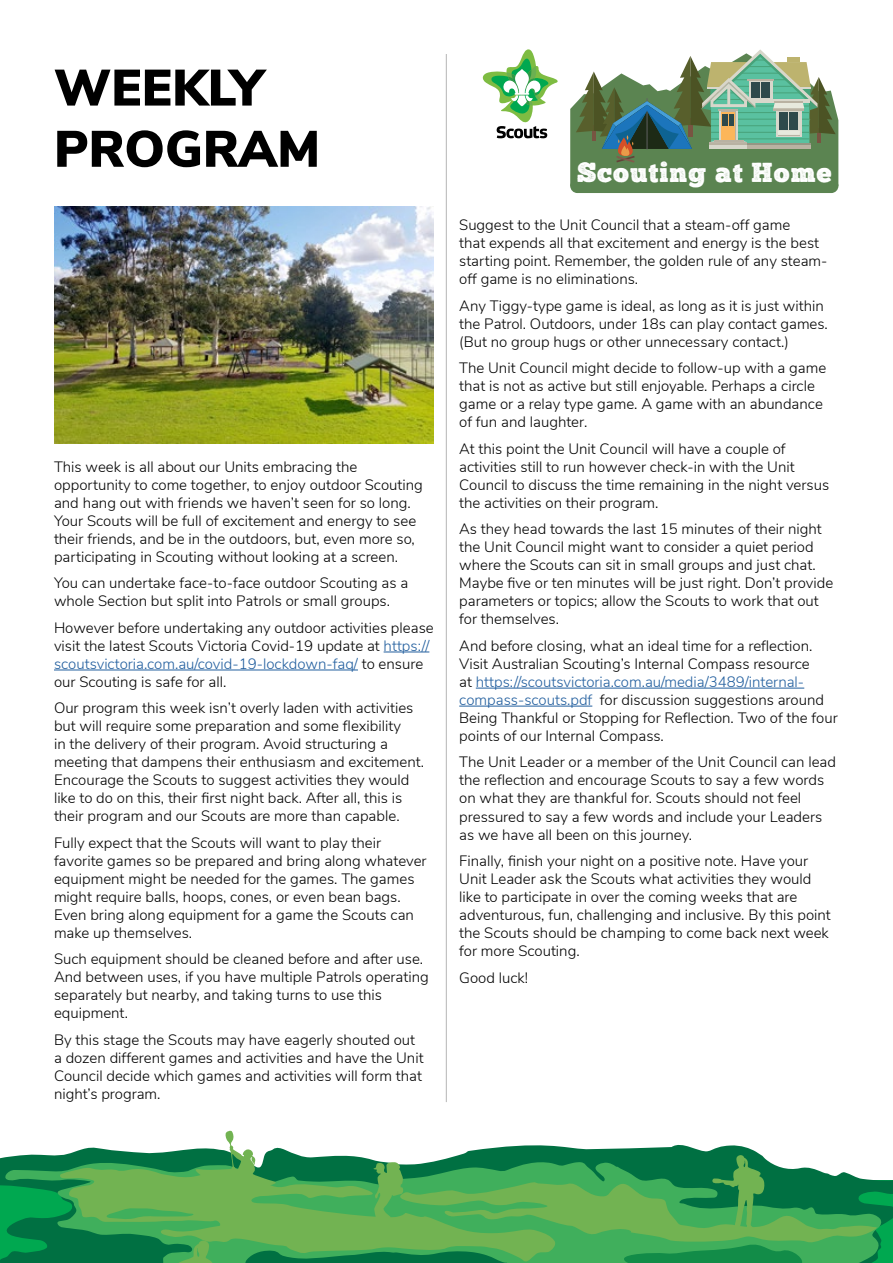
<style>
.page{position:relative;width:893px;height:1263px;background:#fff}
.page>*{position:absolute;margin:0;border:0;box-sizing:border-box;transform-origin:0 0}
.t1{font:900 51px/61.2px "Nunito Sans";color:#000}
.t2{font:27.75px "Chunk Five Print";letter-spacing:.035em;color:#fff}
.t3{font:300 15px/18px "Nunito Sans";color:#000}
.s1{color:#215e9e}
</style>
<div class="page">
<svg style="left:0;top:1145px;width:893px;height:118px"></svg>
<svg style="left:0;top:1160px;width:892px;height:103px;background:#0b8c4d"></svg>
<svg style="left:59px;top:1166px;width:314px;height:96px;background:#4aa250"></svg>
<svg style="left:191px;top:1131px;width:85px;height:63px"></svg>
<svg style="left:373px;top:1155px;width:507px;height:108px;background:#46a358"></svg>
<svg style="left:171px;top:1240px;width:71px;height:23px;background:#45a957"></svg>
<hr style="left:384px;top:652px;width:45px;height:1px;background:#215e9e">
<hr style="left:54px;top:670px;width:304px;height:1px;background:#215e9e">
<hr style="left:476px;top:688px;width:328px;height:1px;background:#215e9e">
<hr style="left:459px;top:706px;width:133px;height:1px;background:#215e9e">
<svg style="left:570px;top:49px;width:268px;height:144px"></svg>
<div style="left:824px;top:179px;width:14px;height:14px;background:#5b8451;border-radius:50%"></div>
<div style="left:570px;top:179px;width:14px;height:14px;background:#5b8451;border-radius:50%"></div>
<svg style="left:483px;top:49px;width:75px;height:89px"></svg>
<hr style="left:446px;top:54px;width:1px;height:1048px;background:#000">
<img style="left:54px;top:206px;width:380px;height:238px">
<h1 class="t1" style="left:54px;top:55px;width:268px">WEEKLY<br>PROGRAM</h1>
<p class="t3" style="left:54px;top:457px;width:370px">This week is all about our Units embracing the opportunity to come together, to enjoy outdoor Scouting and hang out with friends we haven’t seen for so long.<br>Your Scouts will be full of excitement and energy to see their friends, and be in the outdoors, but, even more so, participating in Scouting without looking at a screen.</p>
<p class="t3" style="left:54px;top:573px;width:356px">You can undertake face-to-face outdoor Scouting as a whole Section but split into Patrols or small groups.</p>
<p class="t3" style="left:54px;top:618px;width:381px">However before undertaking any outdoor activities please visit the latest Scouts Victoria Covid-19 update at <span class="s1">https:// scoutsvictoria.com.au/covid-19-lockdown-faq/</span> to ensure our Scouting is safe for all.</p>
<p class="t3" style="left:54px;top:698px;width:372px">Our program this week isn’t overly laden with activities but will require some preparation and some flexibility<br>in the delivery of their program. Avoid structuring a meeting that dampens their enthusiasm and excitement.<br>Encourage the Scouts to suggest activities they would like to do on this, their first night back. After all, this is their program and our Scouts are more than capable.</p>
<p class="t3" style="left:54px;top:833px;width:374px">Fully expect that the Scouts will want to play their favorite games so be prepared and bring along whatever equipment might be needed for the games. The games might require balls, hoops, cones, or even bean bags.<br>Even bring along equipment for a game the Scouts can make up themselves.</p>
<p class="t3" style="left:54px;top:949px;width:376px">Such equipment should be cleaned before and after use.<br>And between uses, if you have multiple Patrols operating separately but nearby, and taking turns to use this equipment.</p>
<p class="t3" style="left:54px;top:1030px;width:371px">By this stage the Scouts may have eagerly shouted out a dozen different games and activities and have the Unit Council decide which games and activities will form that night’s program.</p>
<h2 class="t2" style="left:577px;top:160px;width:256px">Scouting at Home</h2>
<p class="t3" style="left:459px;top:215px;width:370px">Suggest to the Unit Council that a steam-off game<br>that expends all that excitement and energy is the best starting point. Remember, the golden rule of any steam&shy;off game is no eliminations.</p>
<p class="t3" style="left:459px;top:296px;width:370px">Any Tiggy-type game is ideal, as long as it is just within the Patrol. Outdoors, under 18s can play contact games. (But no group hugs or other unnecessary contact.)</p>
<p class="t3" style="left:459px;top:358px;width:369px">The Unit Council might decide to follow-up with a game that is not as active but still enjoyable. Perhaps a circle game or a relay type game. A game with an abundance of fun and laughter.</p>
<p class="t3" style="left:459px;top:439px;width:371px">At this point the Unit Council will have a couple of activities still to run however check-in with the Unit Council to discuss the time remaining in the night versus the activities on their program.</p>
<p class="t3" style="left:459px;top:519px;width:376px">As they head towards the last 15 minutes of their night the Unit Council might want to consider a quiet period where the Scouts can sit in small groups and just chat.<br>Maybe five or ten minutes will be just right. Don’t provide parameters or topics; allow the Scouts to work that out for themselves.</p>
<p class="t3" style="left:459px;top:636px;width:380px">And before closing, what an ideal time for a reflection.<br>Visit Australian Scouting’s Internal Compass resource<br>at <span class="s1">https://scoutsvictoria.com.au/media/3489/internal&shy;compass-scouts.pdf</span> for discussion suggestions around Being Thankful or Stopping for Reflection. Two of the four points of our Internal Compass.</p>
<p class="t3" style="left:459px;top:752px;width:378px">The Unit Leader or a member of the Unit Council can lead the reflection and encourage Scouts to say a few words on what they are thankful for. Scouts should not feel pressured to say a few words and include your Leaders as we have all been on this journey.</p>
<p class="t3" style="left:459px;top:851px;width:373px">Finally, finish your night on a positive note. Have your Unit Leader ask the Scouts what activities they would like to participate in over the coming weeks that are adventurous, fun, challenging and inclusive. By this point the Scouts should be champing to come back next week for more Scouting.</p>
<p class="t3" style="left:459px;top:967px;width:70px">Good luck!</p>
</div>
